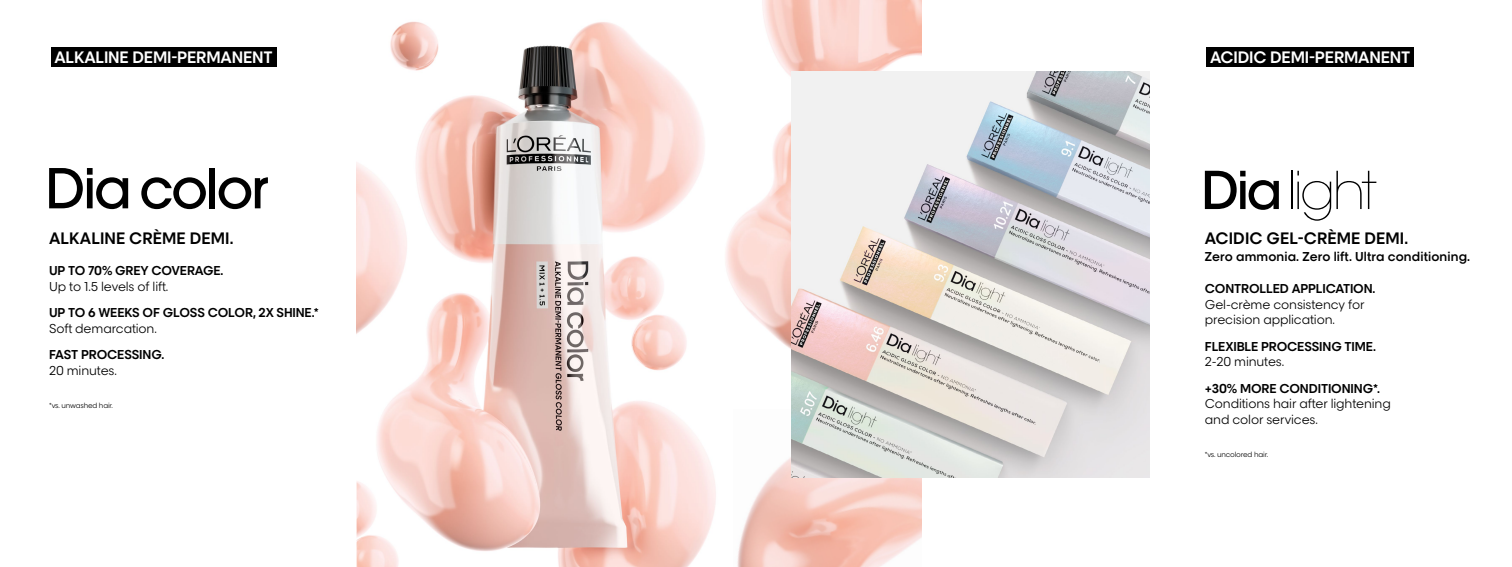
<style>
.page{position:relative;width:1512px;height:567px;background:#fff}
.page>*{position:absolute;margin:0;border:0;box-sizing:border-box;transform-origin:0 0}
.t1{font:700 15.75px "LOREAL PRO 4 Semi";letter-spacing:-.01em;color:#fff}
.t2{font:700 15.75px "LOREAL PRO 4 Semi";letter-spacing:.005em;color:#000}
.t3{font:12.25px/15.8px "LOREAL PRO 2 Book";letter-spacing:-.01em;color:#000}
.t4{font:700 12.25px "LOREAL PRO 4 Semi";letter-spacing:-.01em;color:#000}
.t5{font:700 12.25px "LOREAL PRO 4 Semi";letter-spacing:.01em;color:#000}
.t6{font:7px "LOREAL PRO 2 Book";letter-spacing:-.025em;color:#000}
</style>
<div class="page">
<img style="left:377px;top:21px;width:339px;height:546px">
<img style="left:357px;top:139px;width:56px;height:214px">
<img style="left:725px;top:0;width:196px;height:349px">
<img style="left:357px;top:479px;width:53px;height:88px">
<img style="left:737px;top:457px;width:184px;height:110px">
<img style="left:791px;top:72px;width:359px;height:405px">
<div style="left:51px;top:48px;width:226px;height:19px;background:#000"></div>
<svg style="left:1205px;top:171px;width:74px;height:39px"></svg>
<hr style="left:1291px;top:171px;width:1px;height:38px;background:#000">
<svg style="left:1297px;top:171px;width:79px;height:50px"></svg>
<div style="left:1207px;top:48px;width:207px;height:19px;background:#000"></div>
<svg style="left:49px;top:168px;width:79px;height:41px"></svg>
<svg style="left:141px;top:177px;width:65px;height:32px"></svg>
<div style="left:209px;top:168px;width:6px;height:40px;background:#000"></div>
<svg style="left:219px;top:177px;width:49px;height:32px"></svg>
<p class="t1" style="left:54px;top:45px;width:220px">ALKALINE DEMI-PERMANENT</p>
<p class="t2" style="left:49px;top:226px;width:186px">ALKALINE CRÈME DEMI.</p>
<p class="t4" style="left:49px;top:262px;width:176px">UP TO 70% GREY COVERAGE.</p>
<p class="t3" style="left:49px;top:278px;width:121px">Up to 1.5 levels of lift.</p>
<p class="t4" style="left:49px;top:304px;width:271px">UP TO 6 WEEKS OF GLOSS COLOR, 2X SHINE.*</p>
<p class="t3" style="left:49px;top:320px;width:109px">Soft demarcation.</p>
<p class="t4" style="left:49px;top:346px;width:117px">FAST PROCESSING.</p>
<p class="t3" style="left:49px;top:362px;width:69px">20 minutes.</p>
<p class="t6" style="left:49px;top:400px;width:65px">*vs. unwashed hair.</p>
<p class="t1" style="left:1210px;top:45px;width:202px">ACIDIC DEMI-PERMANENT</p>
<p class="t2" style="left:1205px;top:226px;width:205px">ACIDIC GEL-CRÈME DEMI.</p>
<p class="t5" style="left:1205px;top:248px;width:267px">Zero ammonia. Zero lift. Ultra conditioning.</p>
<p class="t4" style="left:1205px;top:279px;width:172px">CONTROLLED APPLICATION.</p>
<p class="t3" style="left:1205px;top:296px;width:161px">Gel-crème consistency for precision application.</p>
<p class="t4" style="left:1205px;top:337px;width:173px">FLEXIBLE PROCESSING TIME.</p>
<p class="t3" style="left:1205px;top:353px;width:81px">2-20 minutes.</p>
<p class="t4" style="left:1205px;top:379px;width:177px">+30% MORE CONDITIONING*.</p>
<p class="t3" style="left:1205px;top:395px;width:188px">Conditions hair after lightening and color services.</p>
<p class="t6" style="left:1205px;top:449px;width:65px">*vs. uncolored hair.</p>
</div>
